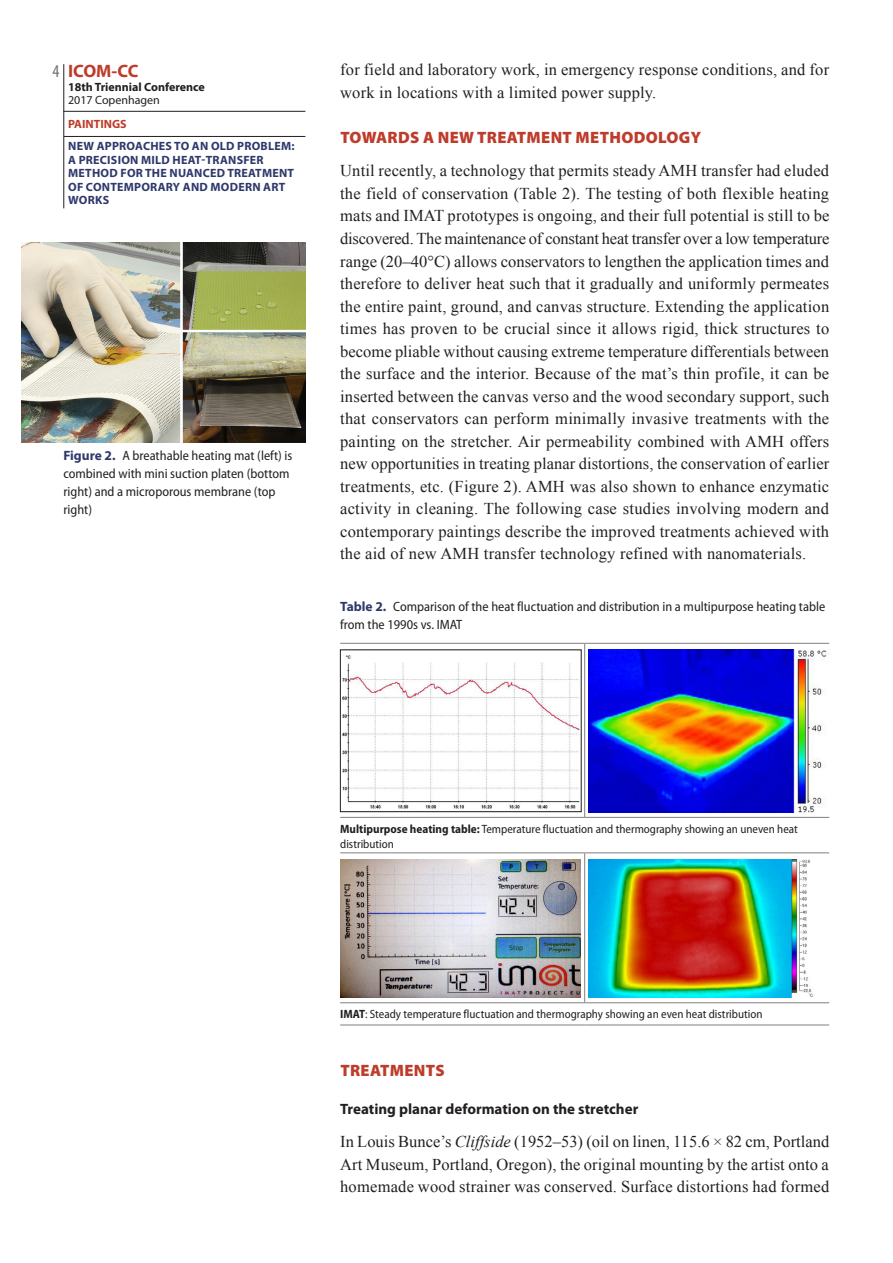
<style>
.page{position:relative;width:893px;height:1263px;background:#fff}
.page>*{position:absolute;margin:0;border:0;box-sizing:border-box;transform-origin:0 0}
.t1{font:700 18px "Myriad Pro";letter-spacing:-.015em;color:#be3c2b}
.t2{font:condensed 18px "Myriad Pro";color:#6c6d70}
.Texto-Corpo{font:16.5px/22.5px "Times New Roman";letter-spacing:.01em;color:#231f20;text-align:justify}
.Titulo{font:900 16.5px "Myriad Pro";letter-spacing:.02em;color:#be3c2b}
.Titulo-Sub{font:700 15px "Myriad Pro";color:#231f20}
.Legenda-Imagem{font:semi-condensed 13.5px/18px "Myriad Pro";color:#231f20}
.Legenda-Tabela{font:semi-condensed 13.5px/18px "Myriad Pro";color:#231f20}
.Tabela-Corpo{font:semi-condensed 12px/15px "Myriad Pro";color:#231f20}
.t3{font:700 12px/13.5px "Myriad Pro";letter-spacing:.02em;color:#2e386b}
.t4{font:700 12px "Myriad Pro";color:#231f20}
.t5{font:12px "Myriad Pro";color:#231f20}
.t6{font:700 12px "Myriad Pro";color:#be3c2b}
.s1{font-weight:700;font-stretch:normal;color:#2e386b}
.s2{font-weight:700}
.s3{font-style:italic}
</style>
<div class="page">
<hr style="left:64px;top:136px;width:241px;height:1px;background:#231f20">
<hr style="left:63px;top:111px;width:242px;height:1px;background:#231f20">
<hr style="left:64px;top:64px;width:1px;height:144px;background:#231f20">
<img style="left:21px;top:242px;width:285px;height:200px">
<hr style="left:340px;top:817px;width:245px;height:1px;background:#808080">
<hr style="left:585px;top:817px;width:244px;height:1px;background:#808080">
<hr style="left:340px;top:852px;width:245px;height:1px;background:#808080">
<hr style="left:585px;top:852px;width:244px;height:1px;background:#808080">
<hr style="left:340px;top:1002px;width:245px;height:1px;background:#808080">
<hr style="left:340px;top:643px;width:245px;height:1px;background:#808080">
<hr style="left:585px;top:643px;width:244px;height:1px;background:#808080">
<hr style="left:584px;top:644px;width:1px;height:173px;background:#808080">
<hr style="left:584px;top:853px;width:1px;height:149px;background:#808080">
<hr style="left:585px;top:1002px;width:244px;height:1px;background:#808080">
<hr style="left:340px;top:1024px;width:245px;height:1px;background:#808080">
<hr style="left:585px;top:1024px;width:244px;height:1px;background:#808080">
<img style="left:342px;top:655px;width:237px;height:154px">
<div style="left:340px;top:650px;width:241px;height:162px;border:1px solid #231f20"></div>
<img style="left:589px;top:650px;width:238px;height:162px">
<img style="left:340px;top:859px;width:241px;height:138px">
<img style="left:589px;top:859px;width:224px;height:139px">
<p class="t2" style="left:53px;top:60px;width:8px">4</p>
<p class="t1" style="left:68px;top:59px;width:72px">ICOM-CC</p>
<p class="t4" style="left:68px;top:79px;width:138px">18th Triennial Conference</p>
<p class="t5" style="left:68px;top:93px;width:93px">2017 Copenhagen</p>
<p class="t6" style="left:68px;top:117px;width:60px">PAINTINGS</p>
<p class="t3" style="left:68px;top:139px;width:228px">NEW APPROACHES TO AN OLD PROBLEM:<br>A PRECISION MILD HEAT-TRANSFER<br>METHOD FOR THE NUANCED TREATMENT<br>OF CONTEMPORARY AND MODERN ART<br>WORKS</p>
<p class="Legenda-Imagem" style="left:63px;top:447px;width:231px"><span class="s1">Figure 2.</span> A breathable heating mat (left) is combined with mini suction platen (bottom right) and a microporous membrane (top right)</p>
<p class="Texto-Corpo" style="left:340px;top:58px;width:490px">for field and laboratory work, in emergency response conditions, and for work in locations with a limited power supply.</p>
<p class="Titulo" style="left:340px;top:126px;width:362px">TOWARDS A NEW TREATMENT METHODOLOGY</p>
<p class="Texto-Corpo" style="left:340px;top:159px;width:491px">Until recently, a technology that permits steady AMH transfer had eluded the field of conservation (Table 2). The testing of both flexible heating mats and IMAT prototypes is ongoing, and their full potential is still to be discovered. The maintenance of constant heat transfer over a low temperature range (20–40°C) allows conservators to lengthen the application times and therefore to deliver heat such that it gradually and uniformly permeates the entire paint, ground, and canvas structure. Extending the application times has proven to be crucial since it allows rigid, thick structures to become pliable without causing extreme temperature differentials between the surface and the interior. Because of the mat’s thin profile, it can be inserted between the canvas verso and the wood secondary support, such that conservators can perform minimally invasive treatments with the painting on the stretcher. Air permeability combined with AMH offers new opportunities in treating planar distortions, the conservation of earlier treatments, etc. (Figure 2). AMH was also shown to enhance enzymatic activity in cleaning. The following case studies involving modern and contemporary paintings describe the improved treatments achieved with the aid of new AMH transfer technology refined with nanomaterials.</p>
<p class="Legenda-Tabela" style="left:340px;top:597px;width:487px"><span class="s1">Table 2.</span> Comparison of the heat fluctuation and distribution in a multipurpose heating table from the 1990s vs. IMAT</p>
<p class="Tabela-Corpo" style="left:340px;top:821px;width:459px"><span class="s2">Multipurpose heating table:</span> Temperature fluctuation and thermography showing an uneven heat distribution</p>
<p class="Tabela-Corpo" style="left:340px;top:1006px;width:424px"><span class="s2">IMAT</span>: Steady temperature fluctuation and thermography showing an even heat distribution</p>
<p class="Titulo" style="left:340px;top:1059px;width:106px">TREATMENTS</p>
<p class="Titulo-Sub" style="left:340px;top:1099px;width:300px">Treating planar deformation on the stretcher</p>
<p class="Texto-Corpo" style="left:340px;top:1130px;width:491px">In Louis Bunce’s <span class="s3">Cliffside</span> (1952–53) (oil on linen, 115.6 × 82 cm, Portland Art Museum, Portland, Oregon), the original mounting by the artist onto a homemade wood strainer was conserved. Surface distortions had formed</p>
</div>
